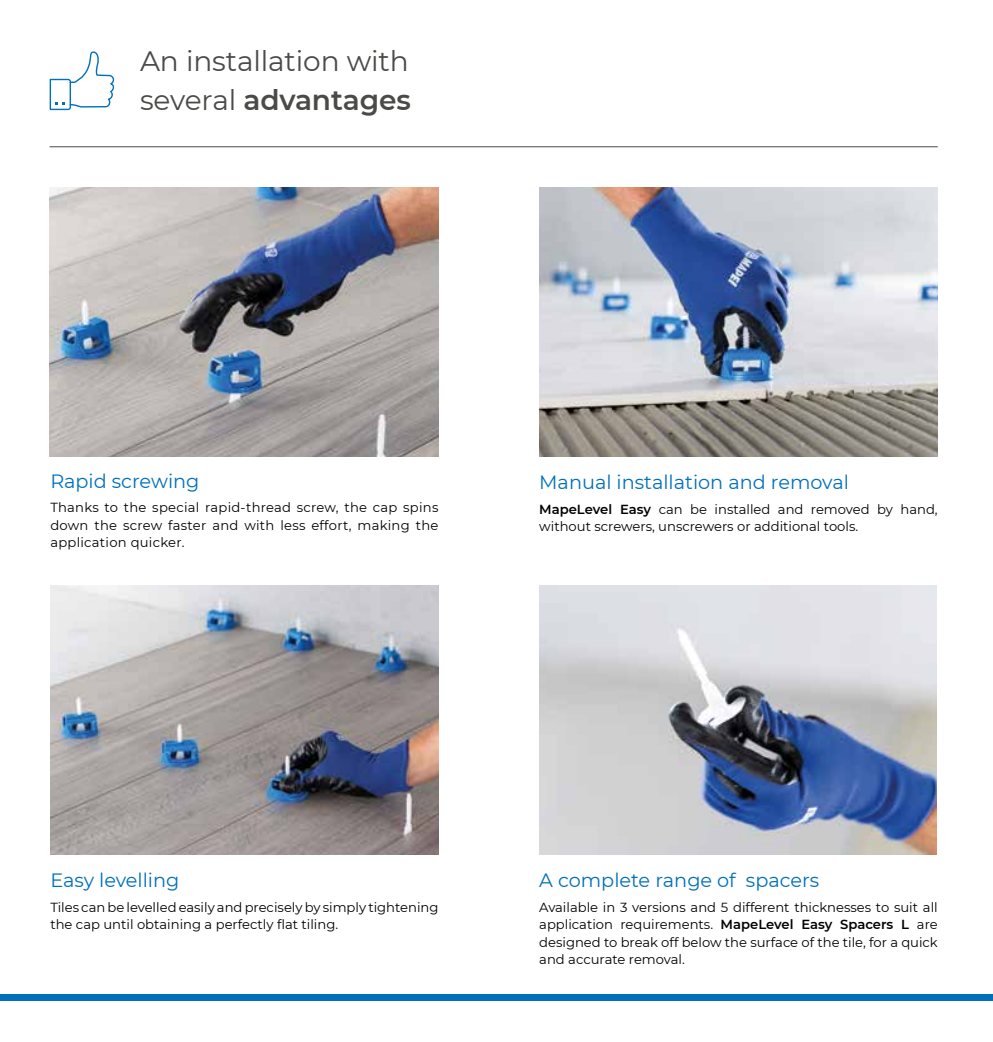
<style>
.page{position:relative;width:993px;height:1042px;background:#fff}
.page>*{position:absolute;margin:0;border:0;box-sizing:border-box;transform-origin:0 0}
.t1{font:28px/38.3px "Montserrat";letter-spacing:-.005em;color:#4a4a49}
.t2{font:19.25px "Montserrat";color:#0070ba}
.t3{font:13.12px/17.5px "Montserrat";color:#000}
.s1{font-weight:600}
</style>
<div class="page">
<hr style="left:50px;top:146px;width:887px;height:1px;background:#4a4a49">
<img style="left:539px;top:188px;width:398px;height:268px">
<img style="left:539px;top:586px;width:397px;height:268px">
<img style="left:50px;top:188px;width:388px;height:268px">
<img style="left:50px;top:586px;width:388px;height:268px">
<svg style="left:49px;top:51px;width:66px;height:60px"></svg>
<div style="left:0;top:993px;width:992px;height:7px;background:#0070ba"></div>
<h1 class="t1" style="left:140px;top:41px;width:272px">An installation with several <span class="s1">advantages</span></h1>
<h2 class="t2" style="left:50px;top:467px;width:151px">Rapid screwing</h2>
<p class="t3" style="left:50px;top:498px;width:389px;text-align:justify">Thanks to the special rapid-thread screw, the cap spins down the screw faster and with less effort, making the application quicker.</p>
<h2 class="t2" style="left:539px;top:469px;width:311px">Manual installation and removal</h2>
<p class="t3" style="left:539px;top:500px;width:400px"><span class="s1">MapeLevel Easy</span> can be installed and removed by hand, without screwers, unscrewers or additional tools.</p>
<h2 class="t2" style="left:50px;top:867px;width:130px">Easy levelling</h2>
<p class="t3" style="left:50px;top:898px;width:389px">Tiles can be levelled easily and precisely by simply tightening the cap until obtaining a perfectly flat tiling.</p>
<h2 class="t2" style="left:539px;top:867px;width:281px">A complete range of spacers</h2>
<p class="t3" style="left:539px;top:898px;width:400px;text-align:justify">Available in 3 versions and 5 different thicknesses to suit all application requirements. <span class="s1">MapeLevel Easy Spacers L</span> are designed to break off below the surface of the tile, for a quick and accurate removal.</p>
</div>
